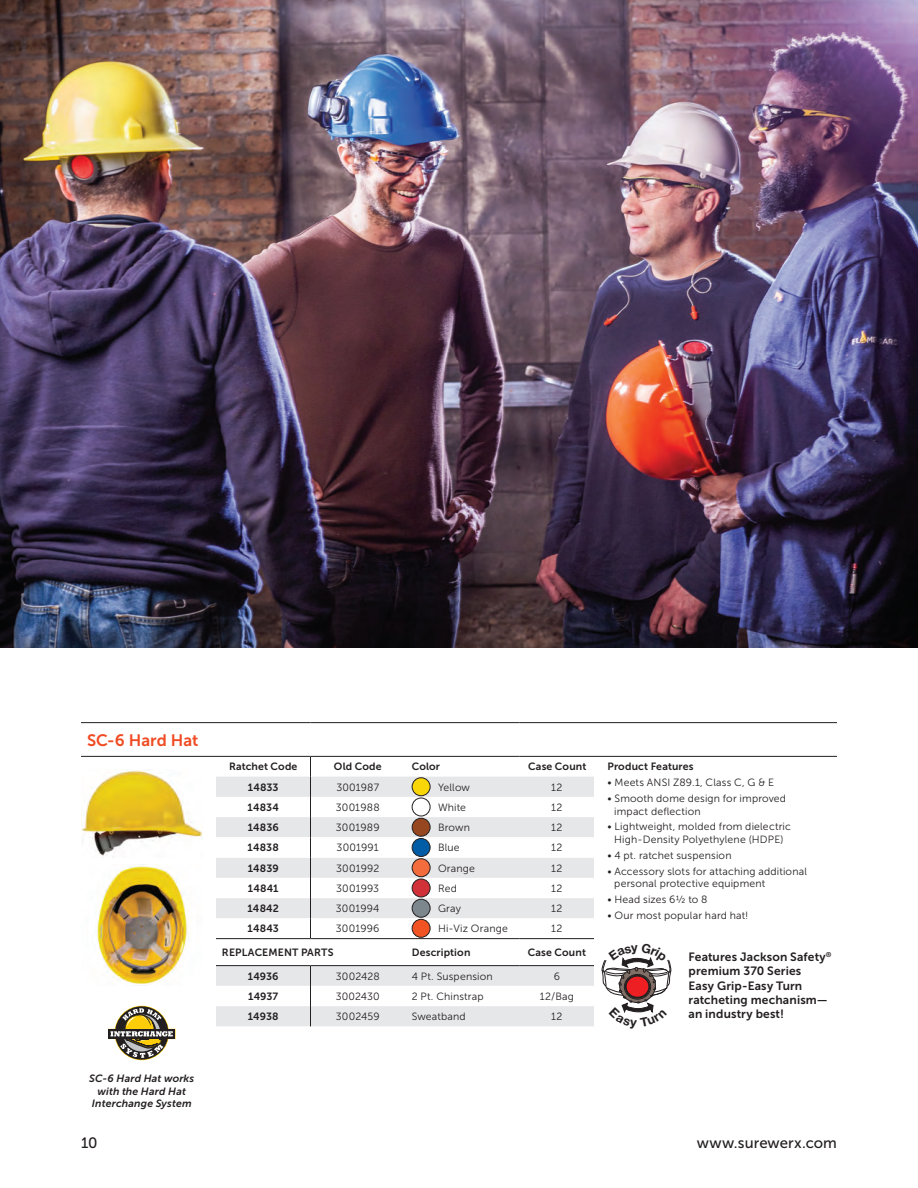
<style>
.page{position:relative;width:918px;height:1188px;background:#fff}
.page>*{position:absolute;margin:0;border:0;box-sizing:border-box;transform-origin:0 0}
.Table_product{font:16.5px "Museo Sans 700";color:#f04b22}
.t1{font:15px "Museo Sans 500";letter-spacing:.005em;color:#231f20}
.Table_column_headers{font:12px/14.4px "Museo Sans 700";letter-spacing:.01em;color:#231f20}
.Product_Features_bul{font:10.5px/12.8px "Museo Sans 300";letter-spacing:.015em;color:#231f20}
.Table_text{font:10.5px "Museo Sans 300";letter-spacing:.015em;color:#231f20}
.Table_column_headers-2{font:10.5px "Museo Sans 700";letter-spacing:.015em;color:#231f20}
.Table_code_number{font:10.5px "Museo Sans 700";letter-spacing:.01em;color:#231f20}
.t2{font:italic 10.5px/12.6px "Museo Sans 700";letter-spacing:.015em;color:#231f20;text-align:center}
.Product_Features_hea{font:10.5px "Museo Sans 700";letter-spacing:.015em;color:#231f20}
</style>
<div class="page">
<svg style="left:216px;top:777px;width:378px;height:249px;fill:#e6e7e9"></svg>
<svg style="left:216px;top:837px;width:378px;height:169px"></svg>
<hr style="left:81px;top:756px;width:135px;height:1px;background:#231f20">
<hr style="left:216px;top:756px;width:94px;height:1px;background:#231f20">
<hr style="left:310px;top:756px;width:95px;height:1px;background:#231f20">
<svg style="left:405px;top:756px;width:27px;height:1px"></svg>
<hr style="left:432px;top:756px;width:88px;height:1px;background:#231f20">
<hr style="left:520px;top:756px;width:74px;height:1px;background:#231f20">
<hr style="left:594px;top:756px;width:243px;height:1px;background:#231f20">
<hr style="left:81px;top:722px;width:135px;height:1px;background:#231f20">
<hr style="left:216px;top:722px;width:94px;height:1px;background:#231f20">
<hr style="left:310px;top:722px;width:95px;height:1px;background:#231f20">
<svg style="left:405px;top:722px;width:27px;height:1px"></svg>
<hr style="left:432px;top:722px;width:88px;height:1px;background:#231f20">
<hr style="left:520px;top:722px;width:74px;height:1px;background:#231f20">
<hr style="left:594px;top:722px;width:243px;height:1px;background:#231f20">
<hr style="left:216px;top:938px;width:94px;height:1px;background:#231f20">
<hr style="left:310px;top:938px;width:95px;height:1px;background:#231f20">
<svg style="left:405px;top:938px;width:27px;height:1px"></svg>
<hr style="left:432px;top:938px;width:88px;height:1px;background:#231f20">
<hr style="left:520px;top:938px;width:74px;height:1px;background:#231f20">
<hr style="left:216px;top:965px;width:94px;height:1px;background:#231f20">
<hr style="left:310px;top:965px;width:95px;height:1px;background:#231f20">
<svg style="left:405px;top:965px;width:27px;height:1px"></svg>
<hr style="left:432px;top:965px;width:88px;height:1px;background:#231f20">
<hr style="left:520px;top:965px;width:74px;height:1px;background:#231f20">
<svg style="left:310px;top:757px;width:1px;height:181px"></svg>
<svg style="left:310px;top:966px;width:1px;height:60px"></svg>
<div style="left:412px;top:778px;width:18px;height:18px;background:#f9d607;border-radius:50%"></div>
<div style="left:412px;top:777px;width:18px;height:19px;border:1px solid #231f20;border-radius:50%"></div>
<div style="left:412px;top:798px;width:18px;height:18px;background:#fff;border-radius:50%"></div>
<div style="left:412px;top:798px;width:18px;height:18px;border:1px solid #231f20;border-radius:50%"></div>
<div style="left:412px;top:818px;width:18px;height:18px;background:#964720;border-radius:50%"></div>
<div style="left:412px;top:818px;width:18px;height:19px;border:1px solid #231f20;border-radius:50%"></div>
<div style="left:412px;top:838px;width:18px;height:18px;background:#015ca6;border-radius:50%"></div>
<div style="left:412px;top:838px;width:18px;height:19px;border:1px solid #231f20;border-radius:50%"></div>
<div style="left:412px;top:859px;width:18px;height:18px;background:#f26c3d;border-radius:50%"></div>
<div style="left:412px;top:858px;width:18px;height:19px;border:1px solid #231f20;border-radius:50%"></div>
<div style="left:412px;top:879px;width:18px;height:18px;background:#d13138;border-radius:50%"></div>
<div style="left:412px;top:879px;width:18px;height:18px;border:1px solid #231f20;border-radius:50%"></div>
<div style="left:412px;top:899px;width:18px;height:18px;background:#7b868d;border-radius:50%"></div>
<div style="left:412px;top:899px;width:18px;height:19px;border:1px solid #231f20;border-radius:50%"></div>
<div style="left:412px;top:919px;width:18px;height:18px;background:#f15322;border-radius:50%"></div>
<div style="left:412px;top:919px;width:18px;height:19px;border:1px solid #231f20;border-radius:50%"></div>
<img style="left:0;top:0;width:918px;height:648px">
<svg style="left:108px;top:1006px;width:68px;height:54px"></svg>
<img style="left:81px;top:771px;width:121px;height:85px">
<img style="left:97px;top:864px;width:90px;height:122px">
<svg style="left:602px;top:957px;width:69px;height:57px"></svg>
<p class="Table_product" style="left:87px;top:731px;width:113px">SC-6 Hard Hat</p>
<p class="t2" style="left:89px;top:1072px;width:107px">SC-6 Hard Hat works with the Hard Hat<br>Interchange System</p>
<p class="Table_column_headers-2" style="left:229px;top:761px;width:70px">Ratchet Code</p>
<p class="Table_column_headers-2" style="left:334px;top:761px;width:49px">Old Code</p>
<p class="Table_column_headers-2" style="left:412px;top:761px;width:30px">Color</p>
<p class="Table_column_headers-2" style="left:528px;top:761px;width:60px">Case Count</p>
<p class="Product_Features_hea" style="left:607px;top:761px;width:88px">Product Features</p>
<p class="Product_Features_bul" style="left:607px;top:776px;width:168px">• Meets ANSI Z89.1, Class C, G &amp; E</p>
<p class="Product_Features_bul" style="left:614px;top:792px;width:173px;text-indent:-7px">• Smooth dome design for improved impact deflection</p>
<p class="Product_Features_bul" style="left:607px;top:820px;width:185px;text-align:center">• Lightweight, molded from dielectric<br>High-Density Polyethylene (HDPE)</p>
<p class="Product_Features_bul" style="left:607px;top:849px;width:126px">• 4 pt. ratchet suspension</p>
<p class="Product_Features_bul" style="left:614px;top:865px;width:194px;text-indent:-7px">• Accessory slots for attaching additional personal protective equipment</p>
<p class="Product_Features_bul" style="left:607px;top:893px;width:102px">• Head sizes 6½ to 8</p>
<p class="Product_Features_bul" style="left:607px;top:909px;width:143px">• Our most popular hard hat!</p>
<p class="Table_code_number" style="left:248px;top:781px;width:32px">14833</p>
<p class="Table_text" style="left:336px;top:781px;width:44px">3001987</p>
<p class="Table_text" style="left:438px;top:781px;width:34px">Yellow</p>
<p class="Table_text" style="left:551px;top:781px;width:13px">12</p>
<p class="Table_code_number" style="left:248px;top:801px;width:33px">14834</p>
<p class="Table_text" style="left:336px;top:802px;width:45px">3001988</p>
<p class="Table_text" style="left:438px;top:802px;width:30px">White</p>
<p class="Table_text" style="left:551px;top:802px;width:13px">12</p>
<p class="Table_code_number" style="left:248px;top:822px;width:33px">14836</p>
<p class="Table_text" style="left:336px;top:822px;width:45px">3001989</p>
<p class="Table_text" style="left:438px;top:822px;width:34px">Brown</p>
<p class="Table_text" style="left:551px;top:822px;width:13px">12</p>
<p class="Table_code_number" style="left:248px;top:842px;width:33px">14838</p>
<p class="Table_text" style="left:337px;top:842px;width:44px">3001991</p>
<p class="Table_text" style="left:438px;top:842px;width:23px">Blue</p>
<p class="Table_text" style="left:551px;top:842px;width:13px">12</p>
<p class="Table_code_number" style="left:248px;top:862px;width:33px">14839</p>
<p class="Table_text" style="left:336px;top:862px;width:45px">3001992</p>
<p class="Table_text" style="left:438px;top:862px;width:39px">Orange</p>
<p class="Table_text" style="left:551px;top:862px;width:13px">12</p>
<p class="Table_code_number" style="left:248px;top:882px;width:32px">14841</p>
<p class="Table_text" style="left:336px;top:883px;width:44px">3001993</p>
<p class="Table_text" style="left:438px;top:883px;width:20px">Red</p>
<p class="Table_text" style="left:551px;top:883px;width:13px">12</p>
<p class="Table_code_number" style="left:248px;top:903px;width:33px">14842</p>
<p class="Table_text" style="left:336px;top:903px;width:45px">3001994</p>
<p class="Table_text" style="left:438px;top:903px;width:24px">Gray</p>
<p class="Table_text" style="left:551px;top:903px;width:13px">12</p>
<p class="Table_code_number" style="left:248px;top:923px;width:33px">14843</p>
<p class="Table_text" style="left:336px;top:923px;width:45px">3001996</p>
<p class="Table_text" style="left:438px;top:923px;width:71px">Hi-Viz Orange</p>
<p class="Table_text" style="left:551px;top:923px;width:13px">12</p>
<p class="Table_column_headers-2" style="left:222px;top:947px;width:113px">REPLACEMENT PARTS</p>
<p class="Table_column_headers-2" style="left:412px;top:947px;width:60px">Description</p>
<p class="Table_column_headers-2" style="left:528px;top:947px;width:60px">Case Count</p>
<p class="Table_code_number" style="left:248px;top:970px;width:32px">14936</p>
<p class="Table_text" style="left:336px;top:970px;width:45px">3002428</p>
<p class="Table_text" style="left:412px;top:970px;width:83px">4 Pt. Suspension</p>
<p class="Table_text" style="left:554px;top:970px;width:8px">6</p>
<p class="Table_code_number" style="left:248px;top:990px;width:32px">14937</p>
<p class="Table_text" style="left:336px;top:991px;width:46px">3002430</p>
<p class="Table_text" style="left:412px;top:991px;width:73px">2 Pt. Chinstrap</p>
<p class="Table_text" style="left:540px;top:991px;width:36px">12/Bag</p>
<p class="Table_code_number" style="left:248px;top:1011px;width:32px">14938</p>
<p class="Table_text" style="left:336px;top:1011px;width:45px">3002459</p>
<p class="Table_text" style="left:412px;top:1011px;width:55px">Sweatband</p>
<p class="Table_text" style="left:551px;top:1011px;width:13px">12</p>
<p class="Table_column_headers" style="left:688px;top:949px;width:145px">Features Jackson Safety<sup>® </sup>premium 370 Series<br>Easy Grip-Easy Turn ratcheting mechanism— an industry best!</p>
<h2 class="t1" style="left:81px;top:1134px;width:18px">10</h2>
<h2 class="t1" style="left:697px;top:1134px;width:142px">www.surewerx.com</h2>
</div>
